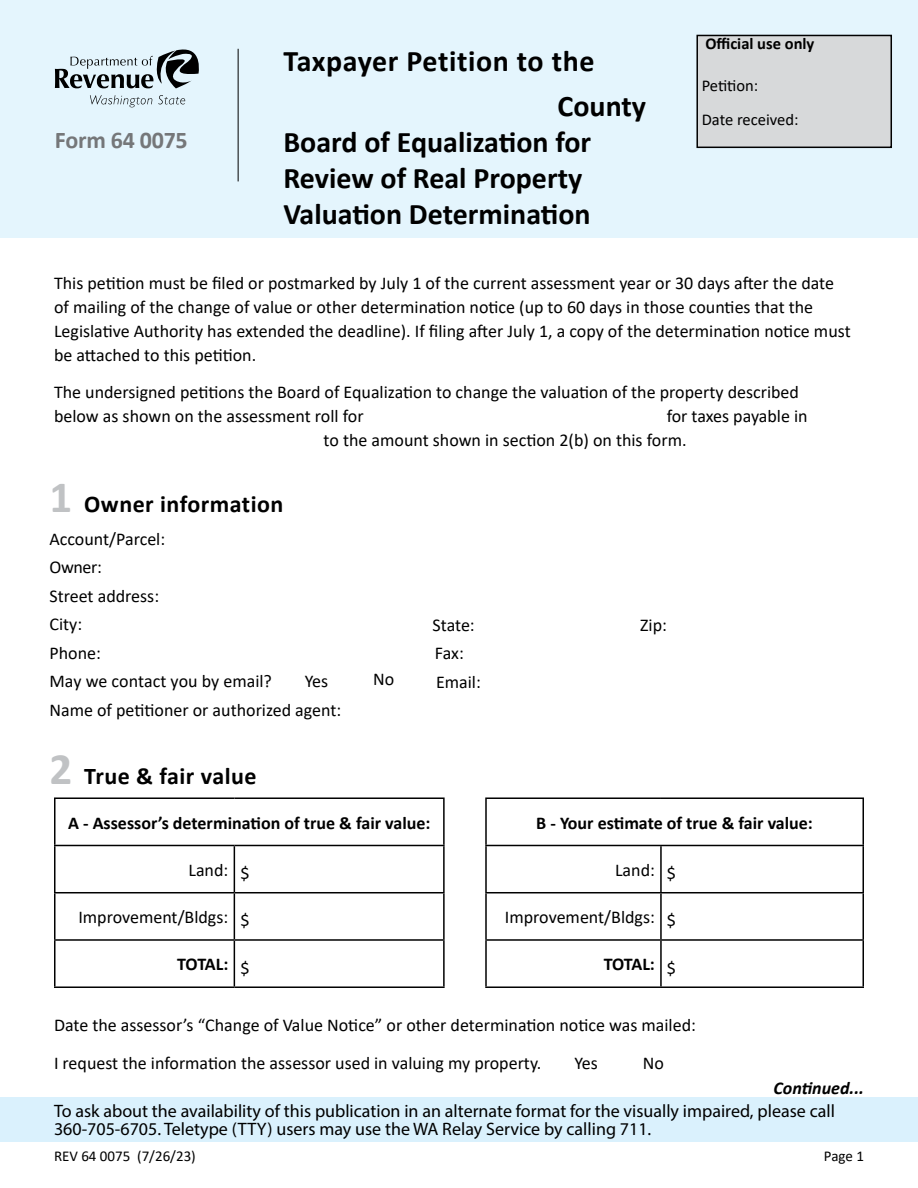
<style>
.page{position:relative;width:918px;height:1188px;background:#fff}
.page>*{position:absolute;margin:0;border:0;box-sizing:border-box;transform-origin:0 0}
.Heading_1__Title_of{font:700 30px/36px "Calibri";color:#000}
.Heading_2{font:700 24px "Calibri";letter-spacing:.02em;color:#000}
.Form_number_at_top{font:700 24px "Calibri";letter-spacing:-.01em;color:#757779}
.Normal__P{font:18px/24px "Calibri";color:#000}
.t1{font:18px "Myriad Pro";color:#000}
.Heading_2-2{font:18px/28.5px "Calibri";color:#000}
.Heading_4{font:700 18px "Calibri";color:#000}
.Heading_4-2{font:18px "Calibri";color:#000}
.Normal__P-2{font:italic 700 18px "Calibri";color:#000}
.Heading_4-3{font:16.5px "Calibri";color:#000}
.Heading_4-4{font:700 16.5px "Calibri";color:#000}
.t2{font:15px "Calibri";color:#000}
.s1{font-size:45px;color:#c0c2c4}
</style>
<div class="page">
<hr style="left:54px;top:797px;width:180px;height:2px;background:#000">
<hr style="left:54px;top:799px;width:2px;height:46px;background:#000">
<hr style="left:234px;top:797px;width:211px;height:2px;background:#000">
<hr style="left:485px;top:797px;width:176px;height:2px;background:#000">
<hr style="left:661px;top:797px;width:203px;height:2px;background:#000">
<hr style="left:862px;top:799px;width:2px;height:46px;background:#000">
<hr style="left:54px;top:845px;width:180px;height:1px;background:#000">
<hr style="left:54px;top:846px;width:2px;height:46px;background:#000">
<hr style="left:234px;top:845px;width:211px;height:1px;background:#000">
<hr style="left:234px;top:846px;width:1px;height:46px;background:#000">
<hr style="left:485px;top:845px;width:176px;height:1px;background:#000">
<hr style="left:661px;top:845px;width:203px;height:1px;background:#000">
<hr style="left:660px;top:846px;width:2px;height:46px;background:#000">
<hr style="left:862px;top:846px;width:2px;height:46px;background:#000">
<hr style="left:54px;top:892px;width:180px;height:1px;background:#000">
<hr style="left:54px;top:893px;width:2px;height:46px;background:#000">
<hr style="left:234px;top:892px;width:211px;height:1px;background:#000">
<hr style="left:234px;top:893px;width:1px;height:46px;background:#000">
<hr style="left:485px;top:892px;width:176px;height:1px;background:#000">
<hr style="left:661px;top:892px;width:203px;height:1px;background:#000">
<hr style="left:660px;top:893px;width:2px;height:46px;background:#000">
<hr style="left:862px;top:893px;width:2px;height:46px;background:#000">
<hr style="left:54px;top:939px;width:180px;height:2px;background:#000">
<hr style="left:54px;top:941px;width:2px;height:45px;background:#000">
<hr style="left:234px;top:939px;width:211px;height:2px;background:#000">
<hr style="left:234px;top:941px;width:1px;height:45px;background:#000">
<hr style="left:485px;top:939px;width:176px;height:2px;background:#000">
<hr style="left:661px;top:939px;width:203px;height:2px;background:#000">
<hr style="left:660px;top:941px;width:2px;height:45px;background:#000">
<hr style="left:862px;top:941px;width:2px;height:45px;background:#000">
<hr style="left:54px;top:986px;width:180px;height:2px;background:#000">
<hr style="left:234px;top:986px;width:211px;height:2px;background:#000">
<hr style="left:485px;top:986px;width:176px;height:2px;background:#000">
<hr style="left:661px;top:986px;width:203px;height:2px;background:#000">
<hr style="left:443px;top:799px;width:2px;height:46px;background:#000">
<hr style="left:485px;top:799px;width:2px;height:46px;background:#000">
<hr style="left:443px;top:846px;width:2px;height:46px;background:#000">
<hr style="left:485px;top:846px;width:2px;height:46px;background:#000">
<hr style="left:443px;top:893px;width:2px;height:46px;background:#000">
<hr style="left:485px;top:893px;width:2px;height:46px;background:#000">
<hr style="left:443px;top:941px;width:2px;height:45px;background:#000">
<hr style="left:485px;top:941px;width:2px;height:45px;background:#000">
<div style="left:0;top:0;width:918px;height:238px;background:#e4f5fd"></div>
<svg style="left:90px;top:95px;width:62px;height:12px"></svg>
<svg style="left:158px;top:95px;width:27px;height:9px"></svg>
<svg style="left:55px;top:49px;width:144px;height:39px"></svg>
<hr style="left:238px;top:49px;width:1px;height:132px;background:#000">
<div style="left:0;top:1097px;width:918px;height:44px;background:#daf1fd"></div>
<div style="left:697px;top:35px;width:194px;height:112px;background:#d7d9da"></div>
<div style="left:696px;top:35px;width:196px;height:113px;border:2px solid #000"></div>
<p class="Form_number_at_top" style="left:55px;top:123px;width:134px">Form 64 0075</p>
<h1 class="Heading_1__Title_of" style="left:558px;top:38px;width:90px;line-height:45px;text-indent:-274px">Taxpayer Petition to the<br>County</h1>
<h1 class="Heading_1__Title_of" style="left:284px;top:124px;width:309px">Board of Equalization for<br>Review of Real Property<br>Valuation Determination</h1>
<h4 class="Heading_4-4" style="left:705px;top:31px;width:110px">Official use only</h4>
<h4 class="Heading_4-3" style="left:702px;top:74px;width:58px">Petition:</h4>
<h4 class="Heading_4-3" style="left:702px;top:108px;width:98px">Date received:</h4>
<p class="Normal__P" style="left:54px;top:271px;width:798px">This petition must be filed or postmarked by July 1 of the current assessment year or 30 days after the date of mailing of the change of value or other determination notice (up to 60 days in those counties that the Legislative Authority has extended the deadline). If filing after July 1, a copy of the determination notice must be attached to this petition.</p>
<p class="Normal__P" style="left:54px;top:380px;width:747px">The undersigned petitions the Board of Equalization to change the valuation of the property described below as shown on the assessment roll for</p>
<p class="Normal__P" style="left:324px;top:404px;width:486px;text-indent:343px">for taxes payable in to the amount shown in section 2(b) on this form.</p>
<p class="Heading_2" style="left:50px;top:487px;width:235px"><span class="s1">1</span> Owner information</p>
<p class="Heading_2-2" style="left:50px;top:524px;width:224px">Account/Parcel:<br>Owner:<br>Street address:<br>City:<br>Phone:<br>May we contact you by email?</p>
<p class="Normal__P" style="left:433px;top:613px;width:44px">State:</p>
<p class="Normal__P" style="left:640px;top:613px;width:28px">Zip:</p>
<p class="Normal__P" style="left:435px;top:641px;width:30px">Fax:</p>
<p class="Normal__P" style="left:436px;top:670px;width:46px">Email:</p>
<p class="Heading_2-2" style="left:50px;top:667px;width:293px;text-indent:255px">Yes<br>Name of petitioner or authorized agent:</p>
<p class="Heading_2" style="left:50px;top:759px;width:209px"><span class="s1">2</span> True &amp; fair value</p>
<h4 class="Heading_4" style="left:68px;top:810px;width:364px">A - Assessor’s determination of true &amp; fair value:</h4>
<h4 class="Heading_4" style="left:536px;top:810px;width:278px">B - Your estimate of true &amp; fair value:</h4>
<h4 class="Heading_4-2" style="left:188px;top:857px;width:41px">Land:</h4>
<h4 class="Heading_4-2" style="left:240px;top:861px;width:11px">$</h4>
<h4 class="Heading_4-2" style="left:615px;top:857px;width:41px">Land:</h4>
<h4 class="Heading_4-2" style="left:667px;top:861px;width:11px">$</h4>
<h4 class="Heading_4-2" style="left:78px;top:905px;width:151px">Improvement/Bldgs:</h4>
<h4 class="Heading_4-2" style="left:240px;top:908px;width:11px">$</h4>
<h4 class="Heading_4-2" style="left:505px;top:905px;width:151px">Improvement/Bldgs:</h4>
<h4 class="Heading_4-2" style="left:667px;top:908px;width:11px">$</h4>
<h4 class="Heading_4" style="left:177px;top:952px;width:53px">TOTAL:</h4>
<h4 class="Heading_4-2" style="left:240px;top:955px;width:11px">$</h4>
<h4 class="Heading_4" style="left:604px;top:952px;width:53px">TOTAL:</h4>
<h4 class="Heading_4-2" style="left:667px;top:955px;width:11px">$</h4>
<p class="Normal__P" style="left:54px;top:1013px;width:643px">Date the assessor’s “Change of Value Notice” or other determination notice was mailed:</p>
<p class="Normal__P" style="left:54px;top:1051px;width:489px">I request the information the assessor used in valuing my property.</p>
<p class="Normal__P" style="left:574px;top:1051px;width:25px">Yes</p>
<p class="Normal__P" style="left:643px;top:1051px;width:23px">No</p>
<p class="Normal__P-2" style="left:774px;top:1076px;width:92px">Continued...</p>
<p class="t1" style="left:54px;top:1100px;width:782px">To ask about the availability of this publication in an alternate format for the visually impaired, please call</p>
<p class="t1" style="left:54px;top:1118px;width:599px">360-705-6705. Teletype (TTY) users may use the WA Relay Service by calling 711.</p>
<p class="t2" style="left:54px;top:1145px;width:143px">REV 64 0075 (7/26/23)</p>
<p class="t2" style="left:824px;top:1145px;width:42px">Page 1</p>
</div>
